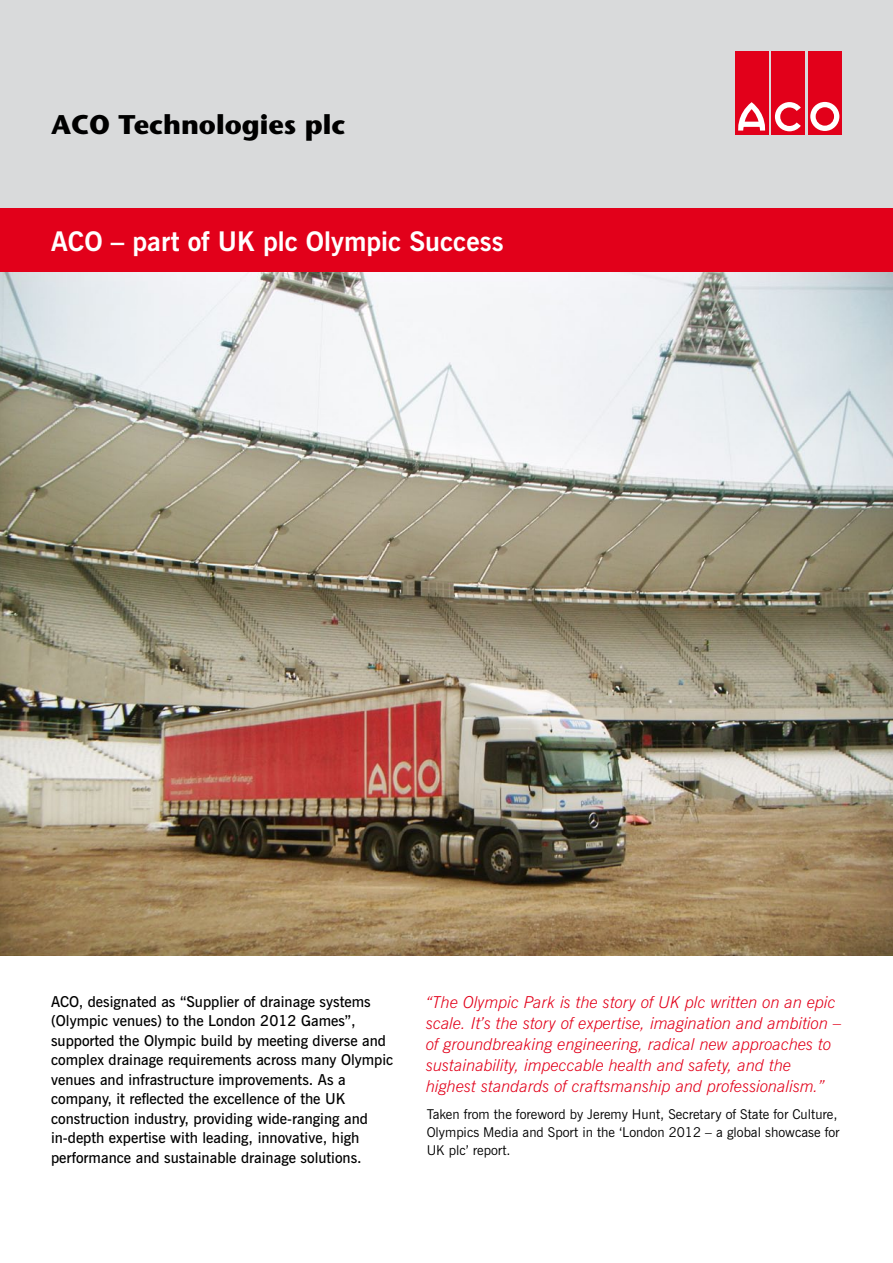
<style>
.page{position:relative;width:893px;height:1263px;background:#fff}
.page>*{position:absolute;margin:0;border:0;box-sizing:border-box;transform-origin:0 0}
.t1{font:700 27px "News Gothic BT";color:#fff}
.t2{font:700 27px "Stone Sans";color:#000}
.t3{font:italic 300 16.5px/21px "News Gothic BT";color:#e2001a}
.t4{font:600 15px/19.5px "News Gothic BT";color:#000}
.t5{font:13.5px/18px "News Gothic BT";color:#000}
</style>
<div class="page">
<img style="left:0;top:272px;width:893px;height:683px">
<div style="left:0;top:0;width:893px;height:208px;background:#d9dadb"></div>
<div style="left:735px;top:51px;width:34px;height:83px;background:#e2001a"></div>
<div style="left:771px;top:51px;width:34px;height:83px;background:#e2001a"></div>
<div style="left:808px;top:51px;width:34px;height:83px;background:#e2001a"></div>
<svg style="left:810px;top:102px;width:29px;height:29px"></svg>
<svg style="left:775px;top:102px;width:26px;height:29px"></svg>
<svg style="left:738px;top:102px;width:28px;height:29px"></svg>
<div style="left:0;top:208px;width:893px;height:64px;background:#e2001a"></div>
<h1 class="t2" style="left:51px;top:107px;width:296px">ACO Technologies plc</h1>
<h1 class="t1" style="left:51px;top:225px;width:454px">ACO – part of UK plc Olympic Success</h1>
<p class="t4" style="left:51px;top:991px;width:344px">ACO, designated as “Supplier of drainage systems (Olympic venues) to the London 2012 Games”, supported the Olympic build by meeting diverse and complex drainage requirements across many Olympic venues and infrastructure improvements. As a company, it reflected the excellence of the UK construction industry, providing wide-ranging and in-depth expertise with leading, innovative, high performance and sustainable drainage solutions.</p>
<p class="t3" style="left:426px;top:991px;width:417px">“The Olympic Park is the story of UK plc written on an epic scale. It’s the story of expertise, imagination and ambition – of groundbreaking engineering, radical new approaches to sustainability, impeccable health and safety, and the highest standards of craftsmanship and professionalism.”</p>
<p class="t5" style="left:427px;top:1104px;width:414px">Taken from the foreword by Jeremy Hunt, Secretary of State for Culture,<br>Olympics Media and Sport in the ‘London 2012 – a global showcase for<br>UK plc’ report.</p>
</div>
